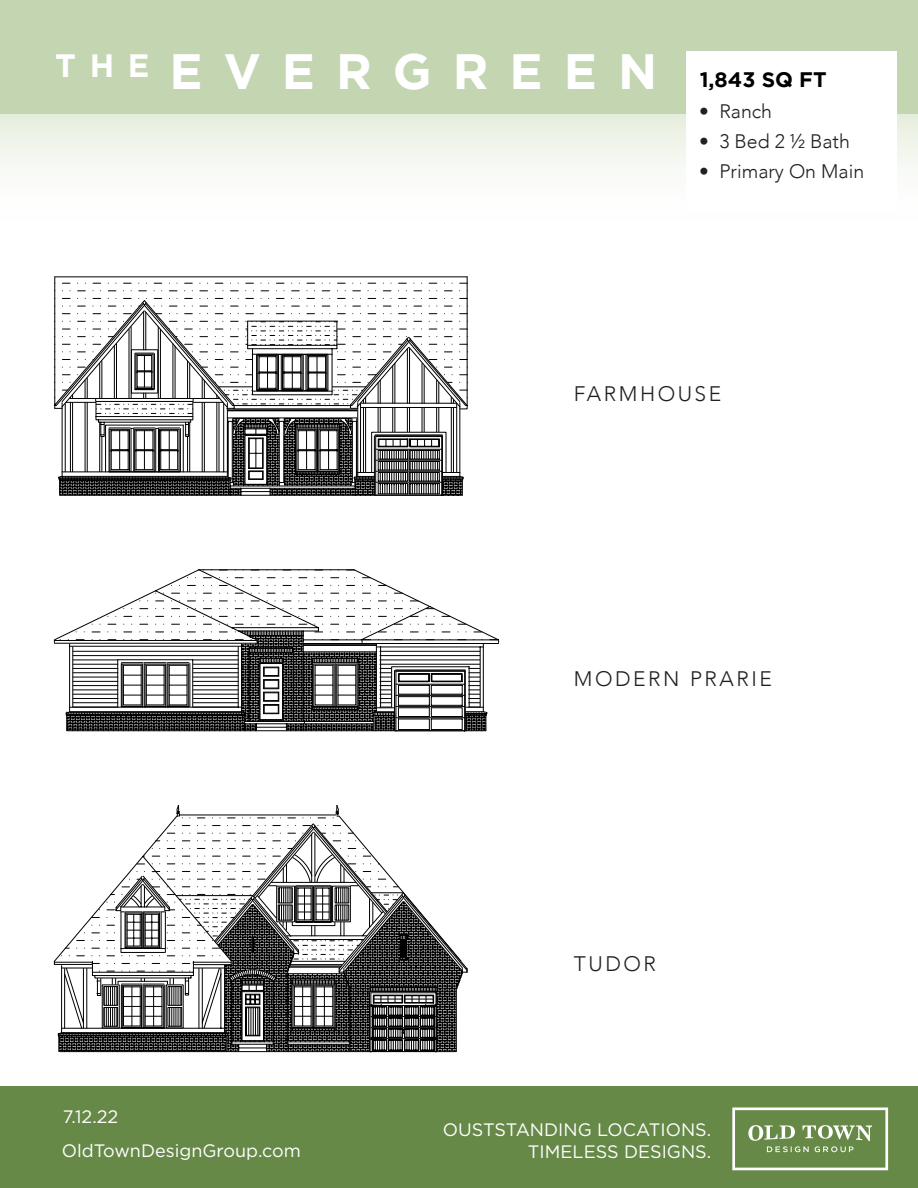
<style>
.page{position:relative;width:918px;height:1188px;background:#fff}
.page>*{position:absolute;margin:0;border:0;box-sizing:border-box;transform-origin:0 0}
.t1{font:700 49.5px "Gotham";letter-spacing:.425em;color:#fff}
.t2{font:700 32.25px "Gotham";color:#fff}
.t3{font:300 21px "Avenir";letter-spacing:.12em;color:#231f20}
.t4{font:700 21px "Gotham";color:#000}
.t5{font:300 19.5px "Avenir";color:#231f20}
.t6{font:18px "Gotham";color:#fff}
</style>
<div class="page">
<div style="left:0;top:114px;width:918px;height:111px;background:linear-gradient(to bottom,#e9efe1,#fff)"></div>
<div style="left:0;top:0;width:918px;height:114px;background:#c3d6b1"></div>
<div style="left:687px;top:51px;width:210px;height:160px;background:#fff"></div>
<div style="left:0;top:1087px;width:918px;height:101px;background:#678948"></div>
<svg style="left:732px;top:1107px;width:156px;height:63px"></svg>
<svg style="left:54px;top:276px;width:414px;height:220px"></svg>
<hr style="left:54px;top:962px;width:38px;height:1px;background:#000">
<hr style="left:54px;top:964px;width:38px;height:1px;background:#000">
<svg style="left:57px;top:805px;width:411px;height:247px"></svg>
<svg style="left:54px;top:569px;width:445px;height:162px"></svg>
<hr style="left:199px;top:569px;width:155px;height:1px;background:#000">
<p class="t2" style="left:55px;top:47px;width:96px">THE</p>
<p class="t1" style="left:170px;top:43px;width:489px">EVERGREEN</p>
<p class="t4" style="left:700px;top:67px;width:128px">1,843 SQ FT</p>
<p class="t5" style="left:699px;top:100px;width:74px">• Ranch</p>
<p class="t5" style="left:699px;top:130px;width:152px">• 3 Bed 2 ½ Bath</p>
<p class="t5" style="left:699px;top:160px;width:167px">• Primary On Main</p>
<p class="t3" style="left:574px;top:382px;width:149px">FARMHOUSE</p>
<p class="t3" style="left:574px;top:667px;width:199px">MODERN PRARIE</p>
<p class="t6" style="left:63px;top:1105px;width:57px">7.12.22</p>
<p class="t3" style="left:574px;top:952px;width:84px">TUDOR</p>
<p class="t6" style="left:443px;top:1118px;width:270px">OUSTSTANDING LOCATIONS.</p>
<p class="t6" style="left:62px;top:1139px;width:240px">OldTownDesignGroup.com</p>
<p class="t6" style="left:528px;top:1140px;width:185px">TIMELESS DESIGNS.</p>
</div>
